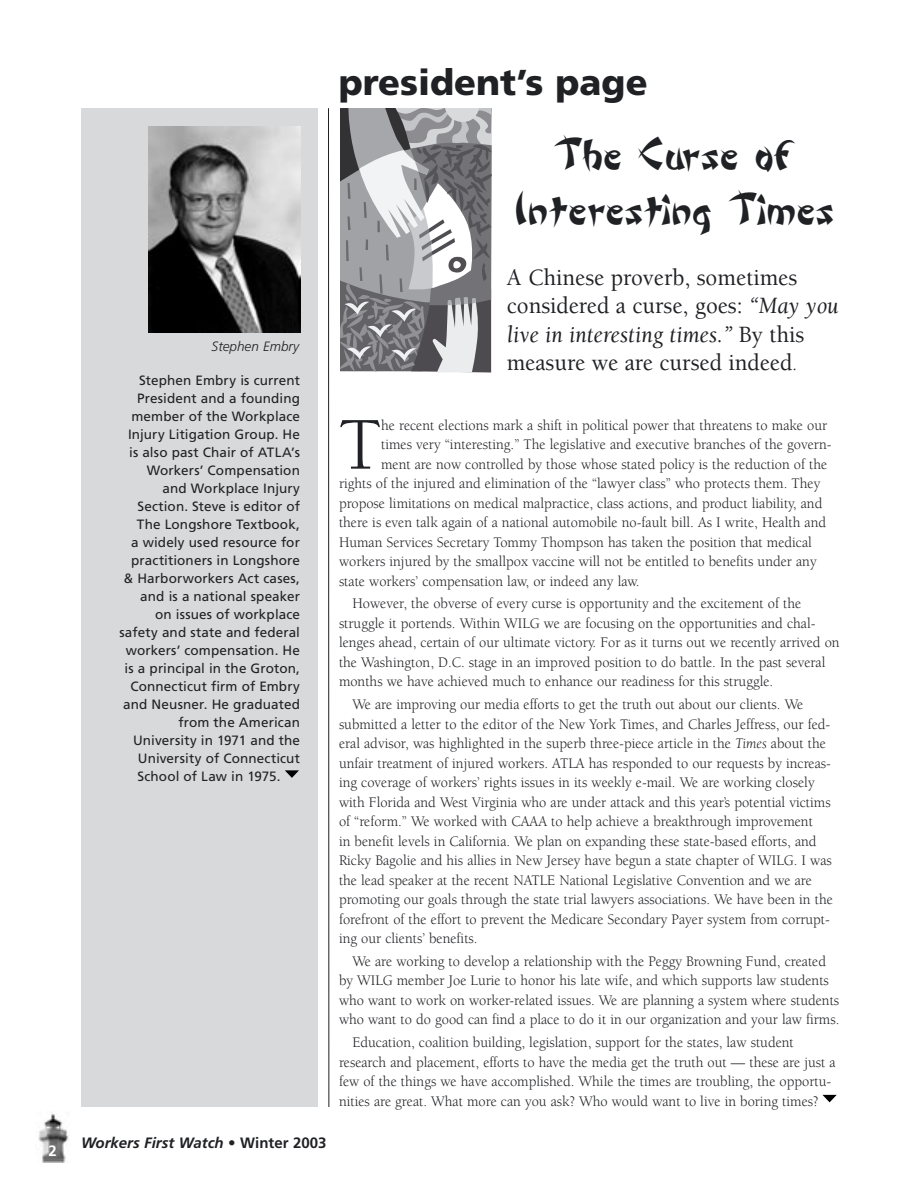
<style>
.page{position:relative;width:918px;height:1188px;background:#fff}
.page>*{position:absolute;margin:0;border:0;box-sizing:border-box;transform-origin:0 0}
.t1{font:76.35px "Berkeley";color:#202124;scale:.96 1}
.t2{font:45px/54.9px "Wonton ICG";color:#202124;text-align:center}
.t3{font:900 36px "Frutiger";color:#202124}
.t4{font:500 24px/28.5px "Berkeley";color:#202124;scale:.95 1}
.t5{font:15px/19.5px "Berkeley";color:#202124;scale:.96 1}
.t6{font:italic 700 15px "Frutiger";color:#202124}
.t7{font:700 15px "Frutiger";color:#fff}
.t8{font:13.5px "Frutiger";letter-spacing:.01em;color:#202124}
.t9{font:italic 300 13.5px "Frutiger";color:#202124}
.s1{font-style:normal}
.s2{font-weight:400;font-style:italic}
.s3{font-weight:400;font-size:21px}
.s4{font-style:italic}
</style>
<div class="page">
<img style="left:35px;top:1114px;width:34px;height:48px">
<div style="left:81px;top:108px;width:237px;height:999px;background:#d7d9db"></div>
<svg style="left:285px;top:770px;width:14px;height:8px"></svg>
<svg style="left:340px;top:108px;width:152px;height:264px"></svg>
<hr style="left:328px;top:108px;width:1px;height:999px;background:#202124">
<img style="left:149px;top:126px;width:152px;height:206px">
<svg style="left:822px;top:1095px;width:15px;height:7px"></svg>
<p class="t7" style="left:49px;top:1142px;width:10px">2</p>
<p class="t9" style="left:212px;top:339px;width:89px">Stephen Embry</p>
<p class="t8" style="left:139px;top:373px;width:162px">Stephen Embry is current</p>
<p class="t8" style="left:137px;top:391px;width:164px">President and a founding</p>
<p class="t8" style="left:131px;top:409px;width:170px">member of the Workplace</p>
<p class="t8" style="left:128px;top:427px;width:173px">Injury Litigation Group. He</p>
<p class="t8" style="left:129px;top:445px;width:172px">is also past Chair of ATLA’s</p>
<p class="t8" style="left:147px;top:463px;width:155px">Workers’ Compensation</p>
<p class="t8" style="left:163px;top:481px;width:139px">and Workplace Injury</p>
<p class="t8" style="left:137px;top:499px;width:164px">Section. Steve is editor of</p>
<p class="t8" style="left:137px;top:517px;width:164px">The Longshore Textbook,</p>
<p class="t8" style="left:131px;top:535px;width:170px">a widely used resource for</p>
<p class="t8" style="left:131px;top:553px;width:170px">practitioners in Longshore</p>
<p class="t8" style="left:124px;top:571px;width:178px">&amp; Harborworkers Act cases,</p>
<p class="t8" style="left:140px;top:589px;width:161px">and is a national speaker</p>
<p class="t8" style="left:155px;top:607px;width:146px">on issues of workplace</p>
<p class="t8" style="left:119px;top:625px;width:182px">safety and state and federal</p>
<p class="t8" style="left:126px;top:643px;width:176px">workers’ compensation. He</p>
<p class="t8" style="left:125px;top:661px;width:177px">is a principal in the Groton,</p>
<p class="t8" style="left:130px;top:679px;width:171px">Connecticut firm of Embry</p>
<p class="t8" style="left:123px;top:697px;width:178px">and Neusner. He graduated</p>
<p class="t8" style="left:178px;top:715px;width:123px">from the American</p>
<p class="t8" style="left:133px;top:733px;width:168px">University in 1971 and the</p>
<p class="t8" style="left:138px;top:751px;width:164px">University of Connecticut</p>
<p class="t8" style="left:138px;top:769px;width:145px">School of Law in 1975.</p>
<p class="t6" style="left:81px;top:1134px;width:247px">Workers First Watch <span class="s1">• Winter 2003</span></p>
<h3 class="t3" style="left:339px;top:61px;width:310px">president’s page</h3>
<h2 class="t2" style="left:514px;top:123px;width:322px">The Curse of<br>Interesting Times</h2>
<h3 class="t4" style="left:507px;top:263px;width:351px">A Chinese proverb, sometimes considered a curse, goes: <span class="s2">“May you live in interesting times.”</span> By this measure we are cursed indeed<span class="s3">.</span></h3>
<h1 class="t1" style="left:339px;top:404px;width:45px">T</h1>
<p class="t5" style="left:381px;top:416px;width:466px">he recent elections mark a shift in political power that threatens to make our</p>
<p class="t5" style="left:381px;top:435px;width:471px">times very “interesting.” The legislative and executive branches of the govern-</p>
<p class="t5" style="left:381px;top:455px;width:466px">ment are now controlled by those whose stated policy is the reduction of the</p>
<p class="t5" style="left:339px;top:474px;width:503px">rights of the injured and elimination of the “lawyer class” who protects them. They</p>
<p class="t5" style="left:339px;top:494px;width:505px">propose limitations on medical malpractice, class actions, and product liability, and</p>
<p class="t5" style="left:339px;top:513px;width:509px">there is even talk again of a national automobile no-fault bill. As I write, Health and</p>
<p class="t5" style="left:339px;top:533px;width:494px">Human Services Secretary Tommy Thompson has taken the position that medical</p>
<p class="t5" style="left:339px;top:552px;width:499px">workers injured by the smallpox vaccine will not be entitled to benefits under any</p>
<p class="t5" style="left:339px;top:572px;width:315px">state workers’ compensation law, or indeed any law.</p>
<p class="t5" style="left:339px;top:594px;width:523px;text-indent:14px">However, the obverse of every curse is opportunity and the excitement of the struggle it portends. Within WILG we are focusing on the opportunities and chal&shy;lenges ahead, certain of our ultimate victory. For as it turns out we recently arrived on the Washington, D.C. stage in an improved position to do battle. In the past several months we have achieved much to enhance our readiness for this struggle.</p>
<p class="t5" style="left:339px;top:695px;width:516px;text-indent:14px">We are improving our media efforts to get the truth out about our clients. We submitted a letter to the editor of the New York Times, and Charles Jeffress, our fed&shy;eral advisor, was highlighted in the superb three-piece article in the <span class="s4">Times</span> about the unfair treatment of injured workers. ATLA has responded to our requests by increas&shy;ing coverage of workers’ rights issues in its weekly e-mail. We are working closely with Florida and West Virginia who are under attack and this year’s potential victims of “reform.” We worked with CAAA to help achieve a breakthrough improvement<br>in benefit levels in California. We plan on expanding these state-based efforts, and Ricky Bagolie and his allies in New Jersey have begun a state chapter of WILG. I was the lead speaker at the recent NATLE National Legislative Convention and we are promoting our goals through the state trial lawyers associations. We have been in the forefront of the effort to prevent the Medicare Secondary Payer system from corrupt&shy;ing our clients’ benefits.</p>
<p class="t5" style="left:339px;top:952px;width:523px;text-indent:14px">We are working to develop a relationship with the Peggy Browning Fund, created by WILG member Joe Lurie to honor his late wife, and which supports law students who want to work on worker-related issues. We are planning a system where students who want to do good can find a place to do it in our organization and your law firms.</p>
<p class="t5" style="left:339px;top:1033px;width:519px;text-indent:14px">Education, coalition building, legislation, support for the states, law student research and placement, efforts to have the media get the truth out — these are just a few of the things we have accomplished. While the times are troubling, the opportu&shy;nities are great. What more can you ask? Who would want to live in boring times?</p>
</div>
